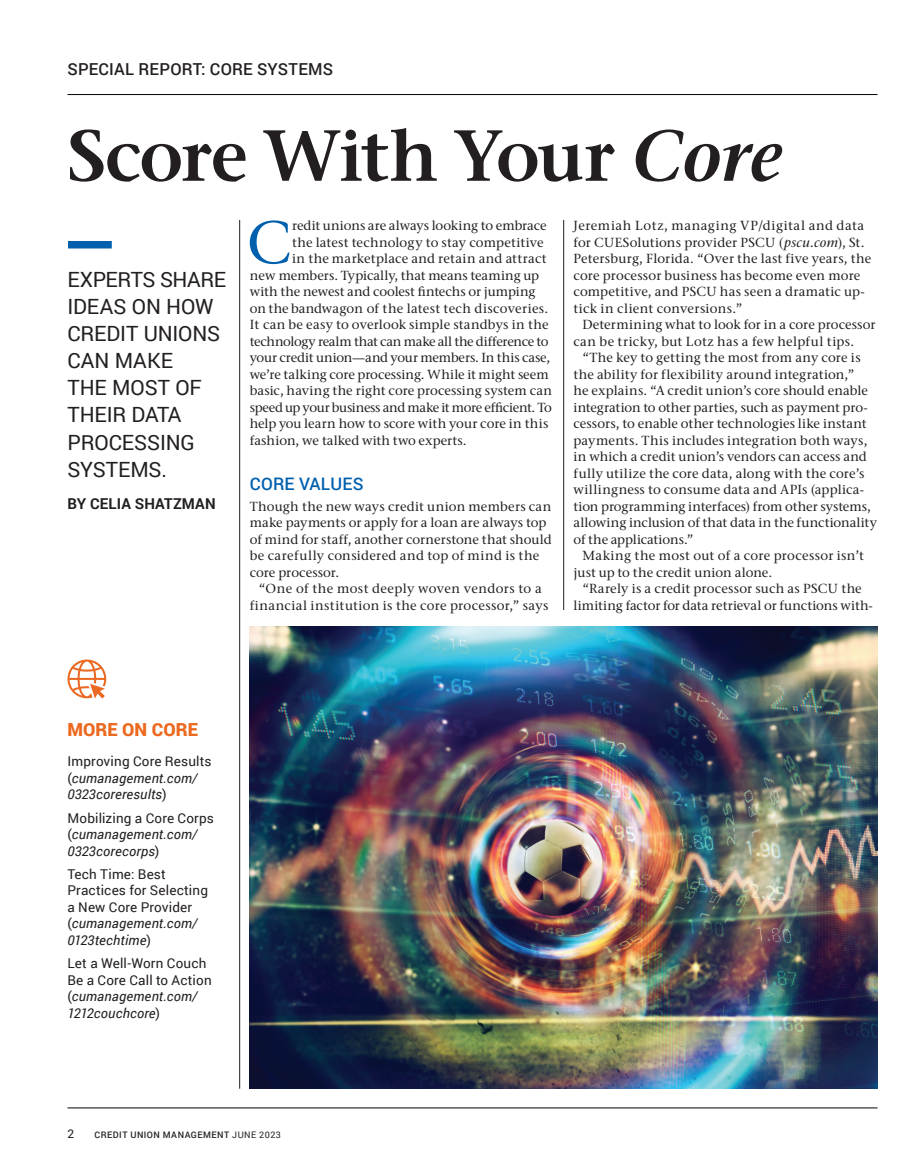
<style>
.page{position:relative;width:918px;height:1175px;background:#fff}
.page>*{position:absolute;margin:0;border:0;box-sizing:border-box;transform-origin:0 0}
.t1{font:600 72px "Stone Ser ITC Std";letter-spacing:-.035em;color:#231f20}
.t2{font:500 60.3px "Stone Ser ITC Std";color:#0160ae}
.t3{font:21px/27px "Roboto";letter-spacing:-.005em;color:#231f20}
.t4{font:900 18px "Roboto";letter-spacing:.005em;color:#ec6a20}
.t5{font:500 17.25px "Roboto";letter-spacing:.01em;color:#0160ae}
.t6{font:500 16.5px "Roboto";letter-spacing:.01em;color:#231f20}
.t7{font:700 15px "Roboto";letter-spacing:.01em;color:#231f20}
.t8{font:13.5px/16.5px "Roboto";letter-spacing:.015em;color:#231f20}
.t9{font:italic 13.5px/16.5px "Roboto";letter-spacing:.015em;color:#231f20}
.t10{font:500 13.2px/16.5px "Stone Ser ITC Std";letter-spacing:.01em;color:#231f20}
.t11{font:500 13.2px "Stone Ser ITC Std";letter-spacing:-.015em;color:#231f20}
.t12{font:500 13.2px "Stone Ser ITC Std";letter-spacing:-.025em;color:#231f20}
.t13{font:500 13.2px "Stone Ser ITC Std";letter-spacing:-.01em;color:#231f20}
.t14{font:12px "Roboto";color:#231f20}
.t15{font:500 9px "Roboto";letter-spacing:.055em;color:#231f20}
.s1{font-style:italic}
.s2{font-style:normal}
.s3{font-weight:400}
</style>
<div class="page">
<hr style="left:68px;top:1107px;width:810px;height:1px;background:#040503">
<img style="left:250px;top:626px;width:628px;height:462px">
<div style="left:68px;top:241px;width:44px;height:7px;background:#0160ae"></div>
<hr style="left:563px;top:220px;width:1px;height:390px;background:#231f20">
<hr style="left:239px;top:220px;width:1px;height:868px;background:#231f20">
<hr style="left:68px;top:94px;width:810px;height:1px;background:#040503">
<svg style="left:68px;top:659px;width:39px;height:40px"></svg>
<p class="t6" style="left:68px;top:57px;width:267px">SPECIAL REPORT: CORE SYSTEMS</p>
<h1 class="t1" style="left:68px;top:111px;width:716px">Score With Your <span class="s1">Core</span></h1>
<h3 class="t3" style="left:68px;top:266px;width:160px">EXPERTS SHARE<br>IDEAS ON HOW<br>CREDIT UNIONS<br>CAN MAKE<br>THE MOST OF<br>THEIR DATA<br>PROCESSING<br>SYSTEMS.</h3>
<p class="t7" style="left:68px;top:493px;width:150px">BY CELIA SHATZMAN</p>
<h2 class="t2" style="left:247px;top:206px;width:46px">C</h2>
<p class="t10" style="left:292px;top:217px;width:256px">redit unions are always looking to embrace</p>
<p class="t10" style="left:292px;top:234px;width:253px">the latest technology to stay competitive</p>
<p class="t10" style="left:292px;top:250px;width:256px">in the marketplace and retain and attract</p>
<p class="t10" style="left:250px;top:267px;width:291px">new members. Typically, that means teaming up</p>
<p class="t13" style="left:250px;top:284px;width:287px">with the newest and coolest fintechs or jumping</p>
<p class="t10" style="left:250px;top:300px;width:300px">on the bandwagon of the latest tech discoveries.</p>
<p class="t10" style="left:250px;top:316px;width:300px">It can be easy to overlook simple standbys in the</p>
<p class="t11" style="left:250px;top:333px;width:300px">technology realm that can make all the difference to</p>
<p class="t10" style="left:250px;top:349px;width:302px">your credit union—and your members. In this case,</p>
<p class="t10" style="left:250px;top:366px;width:301px">we’re talking core processing. While it might seem</p>
<p class="t10" style="left:250px;top:382px;width:304px">basic, having the right core processing system can</p>
<p class="t12" style="left:250px;top:399px;width:304px">speed up your business and make it more efficient. To</p>
<p class="t10" style="left:250px;top:415px;width:300px">help you learn how to score with your core in this</p>
<p class="t10" style="left:250px;top:432px;width:218px">fashion, we talked with two experts.</p>
<h3 class="t5" style="left:250px;top:471px;width:115px">CORE VALUES</h3>
<p class="t10" style="left:250px;top:498px;width:304px">Though the new ways credit union members can make payments or apply for a loan are always top of mind for staff, another cornerstone that should be carefully considered and top of mind is the core processor.</p>
<p class="t10" style="left:250px;top:580px;width:300px;text-align:center">“One of the most deeply woven vendors to a financial institution is the core processor,” says</p>
<p class="t10" style="left:573px;top:217px;width:299px">Jeremiah Lotz, managing VP/digital and data for CUESolutions provider PSCU (<span class="s1">pscu.com</span>), St.<br>Petersburg, Florida. “Over the last five years, the core processor business has become even more competitive, and PSCU has seen a dramatic up&shy;tick in client conversions.”</p>
<p class="t10" style="left:573px;top:316px;width:303px;text-indent:9px">Determining what to look for in a core processor can be tricky, but Lotz has a few helpful tips.</p>
<p class="t10" style="left:573px;top:349px;width:305px;text-indent:9px">“The key to getting the most from any core is the ability for flexibility around integration,”<br>he explains. “A credit union’s core should enable integration to other parties, such as payment pro&shy;cessors, to enable other technologies like instant payments. This includes integration both ways, in which a credit union’s vendors can access and fully utilize the core data, along with the core’s willingness to consume data and APIs (applica&shy;tion programming interfaces) from other systems, allowing inclusion of that data in the functionality of the applications.”</p>
<p class="t10" style="left:573px;top:547px;width:292px;text-indent:9px">Making the most out of a core processor isn’t just up to the credit union alone.</p>
<p class="t10" style="left:573px;top:580px;width:301px;text-align:center">“Rarely is a credit processor such as PSCU the limiting factor for data retrieval or functions with-</p>
<h3 class="t4" style="left:68px;top:716px;width:132px">MORE ON CORE</h3>
<p class="t9" style="left:67px;top:752px;width:146px"><span class="s2">Improving Core Results (</span>cumanagement.com/<br>0323coreresults<span class="s2">)</span></p>
<p class="t9" style="left:67px;top:809px;width:148px"><span class="s2">Mobilizing a Core Corps (</span>cumanagement.com/<br>0323corecorps<span class="s2">)</span></p>
<p class="t8" style="left:67px;top:865px;width:142px">Tech Time: Best<br>Practices for Selecting a New Core Provider (<span class="s1">cumanagement.com/<br>0123techtime</span>)</p>
<p class="t8" style="left:67px;top:954px;width:146px">Let a Well-Worn Couch<br>Be a Core Call to Action (<span class="s1">cumanagement.com/<br>1212couchcore</span>)</p>
<p class="t14" style="left:68px;top:1125px;width:8px">2</p>
<p class="t15" style="left:94px;top:1128px;width:188px">CREDIT UNION MANAGEMENT <span class="s3">JUNE 2023</span></p>
</div>
